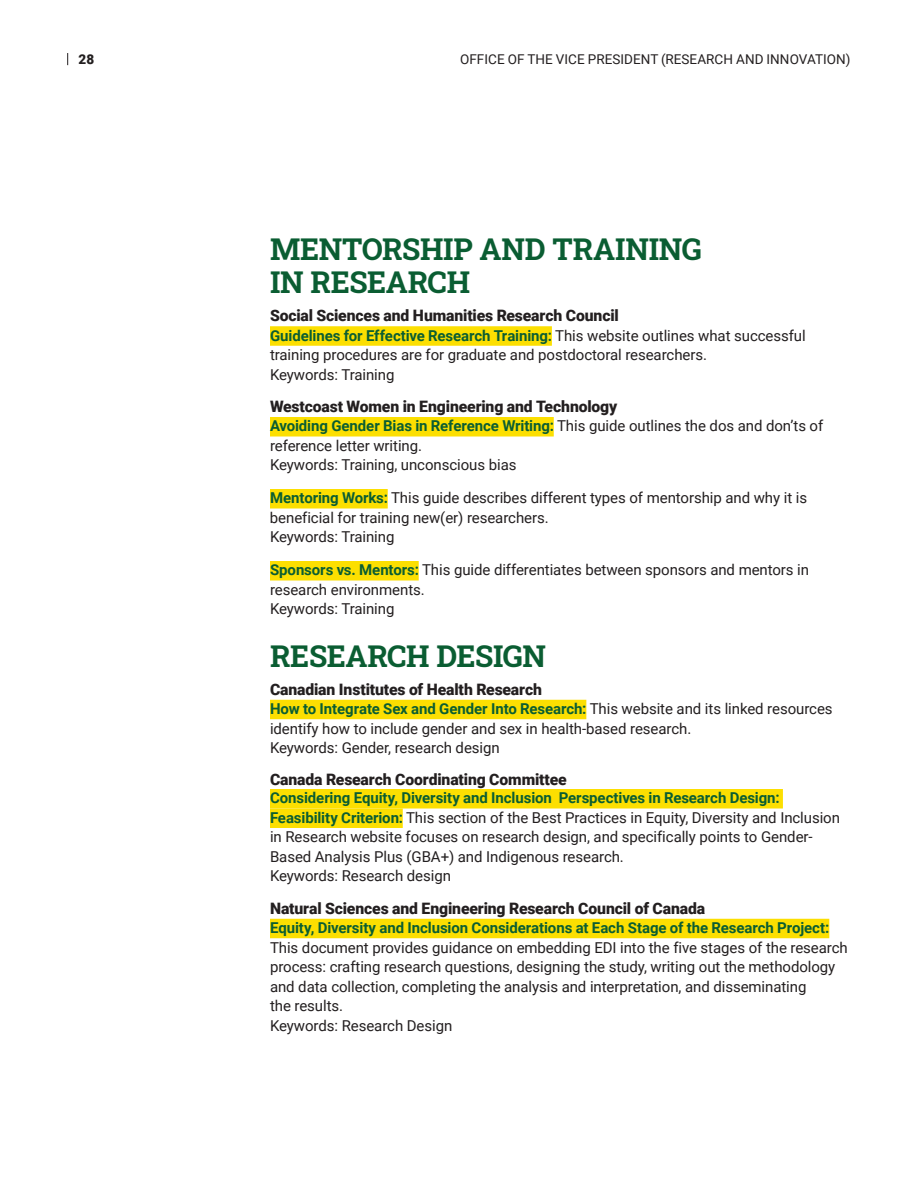
<style>
.page{position:relative;width:918px;height:1188px;background:#fff}
.page>*{position:absolute;margin:0;border:0;box-sizing:border-box;transform-origin:0 0}
.Report_-_H3_Slab{font:700 30px/33px "Roboto Slab";letter-spacing:-.01em;color:#0a5d32}
.Report_-_Table_Body{font:900 15.75px "Roboto";letter-spacing:-.01em;color:#231f20}
.Report_-_Body{font:15px/19.5px "Roboto";letter-spacing:-.005em;color:#231f20}
.t1{font:13.5px "Roboto";letter-spacing:.005em;color:#231f20}
.t2{font:900 13.5px "Roboto";color:#231f20}
.s1{font-weight:700;color:#0a5d32}
</style>
<div class="page">
<div style="left:270px;top:326px;width:282px;height:20px;background:#fcdf01"></div>
<div style="left:270px;top:417px;width:284px;height:20px;background:#fcdf01"></div>
<div style="left:270px;top:489px;width:118px;height:20px;background:#fcdf01"></div>
<div style="left:270px;top:561px;width:149px;height:20px;background:#fcdf01"></div>
<div style="left:270px;top:700px;width:316px;height:19px;background:#fcdf01"></div>
<div style="left:270px;top:789px;width:513px;height:20px;background:#fcdf01"></div>
<div style="left:270px;top:809px;width:133px;height:19px;background:#fcdf01"></div>
<div style="left:270px;top:919px;width:559px;height:19px;background:#fcdf01"></div>
<svg style="left:67px;top:53px;width:1px;height:12px"></svg>
<p class="t2" style="left:79px;top:50px;width:17px">28</p>
<p class="t1" style="left:460px;top:50px;width:392px">OFFICE OF THE VICE PRESIDENT (RESEARCH AND INNOVATION)</p>
<p class="Report_-_H3_Slab" style="left:270px;top:232px;width:433px">MENTORSHIP AND TRAINING<br>IN RESEARCH</p>
<p class="Report_-_Table_Body" style="left:270px;top:304px;width:350px">Social Sciences and Humanities Research Council</p>
<p class="Report_-_Body" style="left:270px;top:325px;width:537px"><span class="s1">Guidelines for Effective Research Training:</span> This website outlines what successful training procedures are for graduate and postdoctoral researchers.<br>Keywords: Training</p>
<p class="Report_-_Table_Body" style="left:270px;top:395px;width:349px">Westcoast Women in Engineering and Technology</p>
<p class="Report_-_Body" style="left:270px;top:416px;width:555px"><span class="s1">Avoiding Gender Bias in Reference Writing:</span> This guide outlines the dos and don’ts of reference letter writing.<br>Keywords: Training, unconscious bias</p>
<p class="Report_-_Body" style="left:270px;top:488px;width:539px"><span class="s1">Mentoring Works:</span> This guide describes different types of mentorship and why it is beneficial for training new(er) researchers.<br>Keywords: Training</p>
<p class="Report_-_Body" style="left:270px;top:560px;width:541px"><span class="s1">Sponsors vs. Mentors:</span> This guide differentiates between sponsors and mentors in research environments.<br>Keywords: Training</p>
<p class="Report_-_H3_Slab" style="left:270px;top:639px;width:278px">RESEARCH DESIGN</p>
<p class="Report_-_Table_Body" style="left:270px;top:678px;width:274px">Canadian Institutes of Health Research</p>
<p class="Report_-_Body" style="left:270px;top:698px;width:564px"><span class="s1">How to Integrate Sex and Gender Into Research:</span> This website and its linked resources identify how to include gender and sex in health-based research.<br>Keywords: Gender, research design</p>
<p class="Report_-_Table_Body" style="left:270px;top:769px;width:298px">Canada Research Coordinating Committee</p>
<p class="Report_-_Body" style="left:270px;top:788px;width:572px"><span class="s1">Considering Equity, Diversity and Inclusion Perspectives in Research Design:<br>Feasibility Criterion:</span> This section of the Best Practices in Equity, Diversity and Inclusion in Research website focuses on research design, and specifically points to Gender-Based Analysis Plus (GBA+) and Indigenous research.<br>Keywords: Research design</p>
<p class="Report_-_Table_Body" style="left:270px;top:897px;width:437px">Natural Sciences and Engineering Research Council of Canada</p>
<p class="Report_-_Body" style="left:270px;top:917px;width:579px"><span class="s1">Equity, Diversity and Inclusion Considerations at Each Stage of the Research Project:<br></span>This document provides guidance on embedding EDI into the five stages of the research process: crafting research questions, designing the study, writing out the methodology and data collection, completing the analysis and interpretation, and disseminating<br>the results.<br>Keywords: Research Design</p>
</div>
